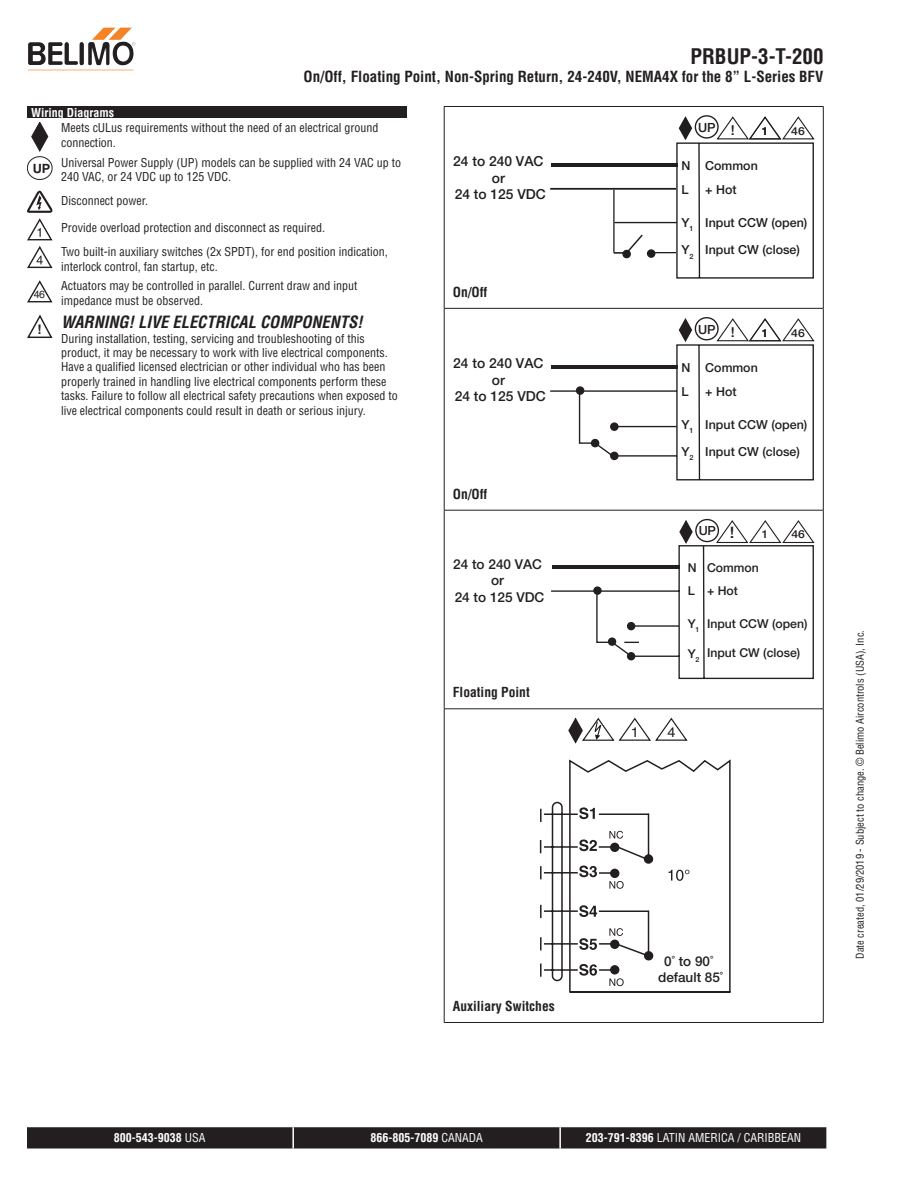
<style>
.page{position:relative;width:918px;height:1188px;background:#fff}
.page>*{position:absolute;margin:0;border:0;box-sizing:border-box;transform-origin:0 0}
.Header_AM_right{font:700 condensed 21px "Helvetica";color:#231f20}
.t1{font:italic 700 condensed 16.5px "Helvetica";color:#231f20}
.Subheader_AM_right{font:700 condensed 15px "Helvetica";color:#231f20}
.t2{font:500 13.8px/16.6px "Helvetica Neue";color:#201d1e;text-align:center}
.t3{font:500 13.8px/16.6px "Helvetica Neue";color:#231f20;text-align:center}
.t4{font:13.8px "Helvetica";color:#231f20;scale:1.05 1}
.t5{font:500 13.65px/16.4px "Helvetica Neue";color:#231f20;text-align:center}
.Tabellentext_9pt_0_5{font:700 condensed 13.5px "Helvetica";color:#231f20}
.t6{font:500 13.5px/16.2px "Helvetica Neue";color:#231f20;text-align:center}
.t7{font:700 13.35px "Arial";color:#231f20}
.t8{font:700 12.75px "Helvetica";color:#231f20}
.t9{font:500 12.6px "Helvetica Neue";color:#231f20}
.t10{font:500 12.6px "Helvetica Neue";color:#201d1e}
.t11{font:500 12.45px/23.4px "Helvetica Neue";color:#201d1e}
.t12{font:500 12.45px/23.4px "Helvetica Neue";color:#231f20}
.t13{font:500 12.3px/23.1px "Helvetica Neue";color:#231f20}
.t14{font:condensed 12px/14.4px "Helvetica";color:#231f20}
.Footer_AM_center{font:condensed 12px "Helvetica";color:#fff}
.Footer_AM_center-2{font:700 condensed 12px "Helvetica";color:#fff}
.Tabellentext_1mm_Ein{font:700 condensed 12px "Helvetica";color:#fff}
.t15{font:500 11.1px "Helvetica Neue";color:#231f20;scale:1.1 1}
.t16{font:500 11.1px "Helvetica Neue";color:#201d1e;scale:1.1 1}
.t17{font:500 11.1px "Helvetica Neue";color:#231f20;scale:1.05 1}
.t18{font:500 11.1px "Helvetica Neue";color:#201d1e;scale:1.05 1}
.t19{font:condensed 10.5px "Helvetica";color:#231f20}
.t20{font:10.5px "Helvetica";color:#231f20}
.s1{font-size:13.65px}
.s2{font-size:15.75px}
.s3{font-weight:400}
.s4{font-weight:700}
</style>
<div class="page">
<div style="left:27px;top:106px;width:379px;height:12px;background:#231f20"></div>
<svg style="left:31px;top:122px;width:17px;height:30px"></svg>
<div style="left:27px;top:156px;width:26px;height:24px;border:1px solid #231f20;border-radius:50%"></div>
<svg style="left:27px;top:191px;width:26px;height:49px"></svg>
<svg style="left:27px;top:246px;width:26px;height:22px"></svg>
<svg style="left:27px;top:280px;width:26px;height:22px"></svg>
<svg style="left:27px;top:315px;width:26px;height:23px"></svg>
<hr style="left:444px;top:107px;width:1px;height:201px;background:#231f20">
<hr style="left:823px;top:107px;width:1px;height:201px;background:#231f20">
<hr style="left:444px;top:309px;width:1px;height:201px;background:#231f20">
<hr style="left:823px;top:309px;width:1px;height:201px;background:#231f20">
<hr style="left:444px;top:510px;width:1px;height:199px;background:#231f20">
<hr style="left:823px;top:510px;width:1px;height:199px;background:#231f20">
<hr style="left:444px;top:709px;width:1px;height:313px;background:#231f20">
<hr style="left:823px;top:709px;width:1px;height:313px;background:#231f20">
<hr style="left:444px;top:106px;width:379px;height:1px;background:#231f20">
<hr style="left:444px;top:308px;width:379px;height:1px;background:#231f20">
<hr style="left:444px;top:510px;width:379px;height:1px;background:#231f20">
<hr style="left:444px;top:709px;width:379px;height:1px;background:#231f20">
<hr style="left:444px;top:1022px;width:379px;height:1px;background:#231f20">
<hr style="left:614px;top:222px;width:63px;height:1px;background:#201d1e">
<hr style="left:550px;top:188px;width:126px;height:2px;background:#201d1e">
<hr style="left:551px;top:163px;width:126px;height:4px;background:#201d1e">
<div style="left:648px;top:250px;width:7px;height:7px;background:#201d1e;border-radius:50%"></div>
<div style="left:647px;top:249px;width:8px;height:9px;border:1px solid #201d1e;border-radius:50%"></div>
<div style="left:623px;top:250px;width:7px;height:8px;background:#201d1e;border-radius:50%"></div>
<div style="left:622px;top:250px;width:9px;height:8px;border:1px solid #201d1e;border-radius:50%"></div>
<svg style="left:614px;top:234px;width:29px;height:21px"></svg>
<svg style="left:650px;top:115px;width:165px;height:164px"></svg>
<hr style="left:613px;top:190px;width:2px;height:63px;background:#201d1e">
<svg style="left:550px;top:317px;width:265px;height:163px"></svg>
<svg style="left:551px;top:519px;width:264px;height:160px"></svg>
<div style="left:628px;top:653px;width:7px;height:7px;background:#231f20;border-radius:50%"></div>
<div style="left:627px;top:652px;width:8px;height:8px;border:1px solid #231f20;border-radius:50%"></div>
<div style="left:609px;top:638px;width:7px;height:7px;background:#231f20;border-radius:50%"></div>
<div style="left:608px;top:637px;width:8px;height:9px;border:1px solid #231f20;border-radius:50%"></div>
<svg style="left:540px;top:759px;width:191px;height:234px"></svg>
<svg style="left:568px;top:717px;width:120px;height:27px"></svg>
<img style="left:91px;top:27px;width:41px;height:34px">
<svg style="left:27px;top:1127px;width:799px;height:22px;background:#2a2627"></svg>
<hr style="left:292px;top:1127px;width:2px;height:22px;background:#fff">
<hr style="left:559px;top:1127px;width:2px;height:22px;background:#fff">
<p class="Header_AM_right" style="left:690px;top:43px;width:135px">PRBUP-3-T-200</p>
<p class="Subheader_AM_right" style="left:304px;top:67px;width:521px">On/Off, Floating Point, Non-Spring Return, 24-240V, NEMA4X for the 8” L-Series BFV</p>
<p class="Tabellentext_1mm_Ein" style="left:31px;top:105px;width:84px">Wiring Diagrams</p>
<p class="t14" style="left:61px;top:121px;width:319px">Meets cULus requirements without the need of an electrical ground connection.</p>
<p class="t8" style="left:33px;top:160px;width:19px">UP</p>
<p class="t14" style="left:61px;top:155px;width:342px">Universal Power Supply (UP) models can be supplied with 24 VAC up to<br>240 VAC, or 24 VDC up to 125 VDC.</p>
<p class="t14" style="left:61px;top:193px;width:89px">Disconnect power.</p>
<p class="t14" style="left:61px;top:221px;width:266px">Provide overload protection and disconnect as required.</p>
<p class="t14" style="left:61px;top:244px;width:328px">Two built-in auxiliary switches (2x SPDT), for end position indication, interlock control, fan startup, etc.</p>
<p class="t20" style="left:34px;top:289px;width:13px">46</p>
<p class="t14" style="left:61px;top:279px;width:298px">Actuators may be controlled in parallel. Current draw and input impedance must be observed.</p>
<p class="t7" style="left:38px;top:321px;width:6px">!</p>
<p class="t1" style="left:61px;top:312px;width:303px">WARNING! LIVE ELECTRICAL COMPONENTS!</p>
<p class="t14" style="left:61px;top:331px;width:338px">During installation, testing, servicing and troubleshooting of this product, it may be necessary to work with live electrical components.<br>Have a qualified licensed electrician or other individual who has been properly trained in handling live electrical components perform these tasks. Failure to follow all electrical safety precautions when exposed to live electrical components could result in death or serious injury.</p>
<p class="t2" style="left:453px;top:153px;width:94px">24 to 240 VAC or<br>24 to 125 VDC</p>
<p class="Tabellentext_9pt_0_5" style="left:453px;top:284px;width:36px">On/Off</p>
<p class="t3" style="left:453px;top:355px;width:94px">24 to 240 VAC or<br>24 to 125 VDC</p>
<p class="Tabellentext_9pt_0_5" style="left:453px;top:485px;width:36px">On/Off</p>
<p class="t5" style="left:453px;top:556px;width:93px">24 to 240 VAC or<br>24 to 125 VDC</p>
<p class="Tabellentext_9pt_0_5" style="left:453px;top:684px;width:78px">Floating Point</p>
<p class="t10" style="left:698px;top:120px;width:38px">UP <span class="s1">!</span></p>
<p class="t18" style="left:762px;top:124px;width:8px">1</p>
<p class="t16" style="left:791px;top:124px;width:14px">46</p>
<p class="t11" style="left:681px;top:154px;width:10px">N<br>L</p>
<p class="t11" style="left:681px;top:211px;width:14px">Y<sub>1</sub></p>
<p class="t11" style="left:681px;top:238px;width:14px">Y<sub>2</sub></p>
<p class="t11" style="left:705px;top:154px;width:54px">Common + Hot</p>
<p class="t11" style="left:705px;top:211px;width:104px">Input CCW (open)</p>
<p class="t11" style="left:705px;top:238px;width:96px">Input CW (close)</p>
<p class="t9" style="left:698px;top:322px;width:38px">UP <span class="s1">!</span></p>
<p class="t17" style="left:762px;top:326px;width:8px">1</p>
<p class="t15" style="left:791px;top:326px;width:14px">46</p>
<p class="t12" style="left:681px;top:356px;width:10px">N<br>L</p>
<p class="t12" style="left:681px;top:412px;width:14px">Y<sub>1</sub></p>
<p class="t12" style="left:681px;top:440px;width:14px">Y<sub>2</sub></p>
<p class="t12" style="left:705px;top:356px;width:54px">Common + Hot</p>
<p class="t12" style="left:705px;top:412px;width:104px">Input CCW (open)</p>
<p class="t12" style="left:705px;top:440px;width:96px">Input CW (close)</p>
<p class="t9" style="left:699px;top:523px;width:37px">UP <span class="s2">!</span></p>
<p class="t17" style="left:762px;top:528px;width:8px">1</p>
<p class="t15" style="left:791px;top:528px;width:14px">46</p>
<p class="t13" style="left:707px;top:556px;width:53px">Common + Hot</p>
<p class="t13" style="left:707px;top:612px;width:102px">Input CCW (open)</p>
<p class="t13" style="left:707px;top:641px;width:95px">Input CW (close)</p>
<p class="t13" style="left:688px;top:556px;width:10px">N<br>L</p>
<p class="t13" style="left:688px;top:612px;width:13px">Y<sub>1</sub></p>
<p class="t13" style="left:688px;top:642px;width:13px">Y<sub>2</sub></p>
<p class="t4" style="left:631px;top:724px;width:9px">1</p>
<p class="t4" style="left:667px;top:724px;width:9px">4</p>
<p class="Tabellentext_9pt_0_5" style="left:453px;top:998px;width:103px">Auxiliary Switches</p>
<p class="t6" style="left:658px;top:953px;width:67px">0˚ to 90˚ default 85˚</p>
<p class="t19" style="left:853px;top:959px;width:330px;rotate:-90deg">Date created, 01/29/2019 - Subject to change. © Belimo Aircontrols (USA), Inc.</p>
<p class="Footer_AM_center-2" style="left:114px;top:1130px;width:93px">800-543-9038 <span class="s3">USA</span></p>
<p class="Footer_AM_center-2" style="left:371px;top:1130px;width:114px">866-805-7089 <span class="s3">CANADA</span></p>
<p class="Footer_AM_center" style="left:586px;top:1130px;width:217px"><span class="s4">203-791-8396</span> LATIN AMERICA / CARIBBEAN</p>
</div>
